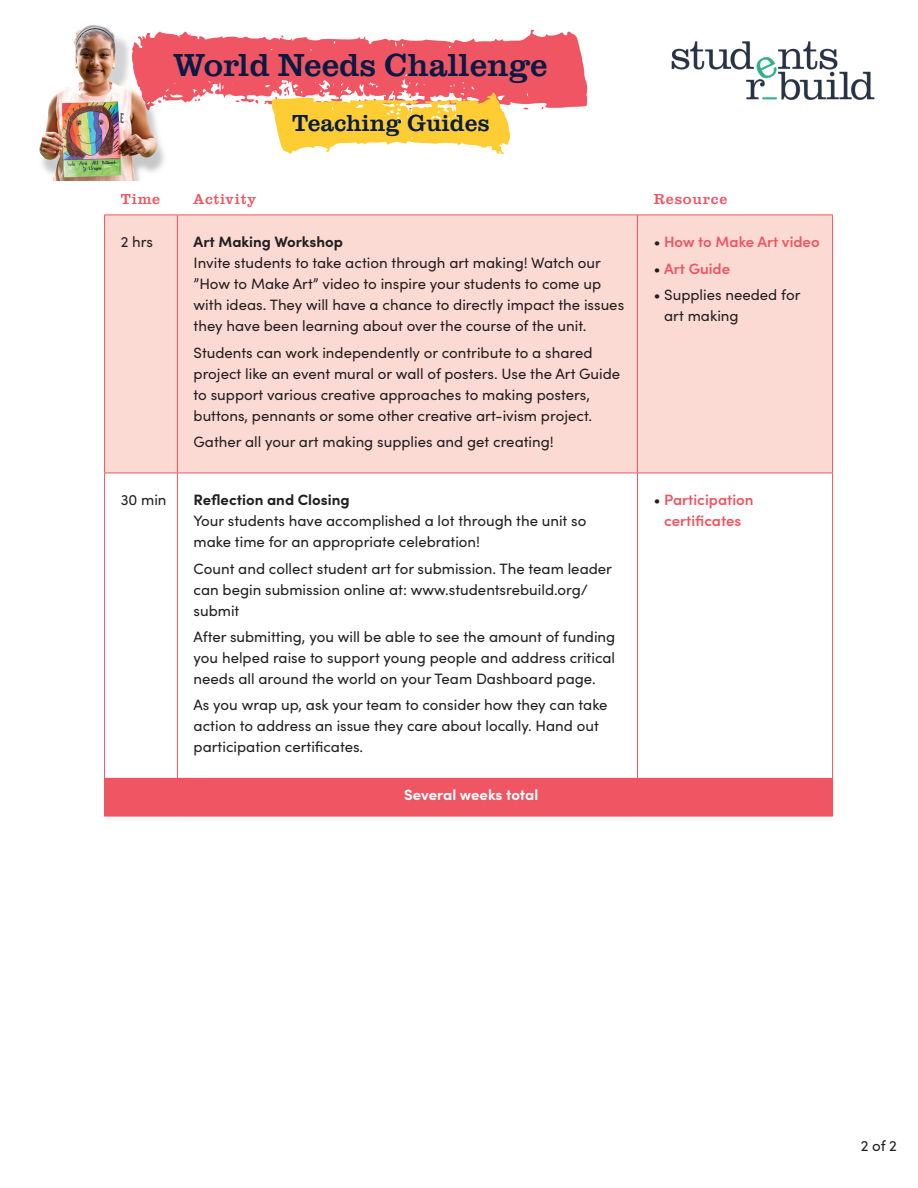
<style>
.page{position:relative;width:918px;height:1188px;background:#fff}
.page>*{position:absolute;margin:0;border:0;box-sizing:border-box;transform-origin:0 0}
.t1{font:33px "Clarendon URW";color:#071b44}
.t2{font:24px "Clarendon URW";color:#071b44}
.chart_body{font:15px/21px "Sofia Pro";color:#231f20}
.chart_body-2{font:600 15px/21px "Sofia Pro";color:#ef5562;text-align:center}
.chart_H2{font:700 15px "Sofia Pro";color:#231f20}
.heading_2{font:15px "Clarendon URW";letter-spacing:.05em;color:#ef5562}
.chart_body-3{font:700 15px "Sofia Pro";letter-spacing:-.01em;color:#fff}
.s1{font-weight:400;color:#231f20}
</style>
<div class="page">
<img style="left:671px;top:41px;width:204px;height:59px">
<img style="left:39px;top:25px;width:118px;height:156px">
<svg style="left:131px;top:30px;width:457px;height:125px"></svg>
<div style="left:105px;top:216px;width:727px;height:257px;background:#fcdad4"></div>
<div style="left:105px;top:778px;width:728px;height:38px;background:#ef5562"></div>
<hr style="left:104px;top:215px;width:73px;height:1px;background:#ef5562">
<hr style="left:177px;top:215px;width:460px;height:1px;background:#ef5562">
<hr style="left:637px;top:215px;width:196px;height:1px;background:#ef5562">
<hr style="left:104px;top:215px;width:1px;height:258px;background:#ef5562">
<hr style="left:104px;top:473px;width:1px;height:305px;background:#ef5562">
<hr style="left:177px;top:215px;width:1px;height:258px;background:#ef5562">
<hr style="left:637px;top:215px;width:1px;height:258px;background:#ef5562">
<hr style="left:832px;top:215px;width:1px;height:258px;background:#ef5562">
<hr style="left:177px;top:473px;width:1px;height:305px;background:#ef5562">
<hr style="left:637px;top:473px;width:1px;height:305px;background:#ef5562">
<hr style="left:832px;top:473px;width:1px;height:305px;background:#ef5562">
<hr style="left:104px;top:473px;width:73px;height:1px;background:#ef5562">
<hr style="left:177px;top:473px;width:460px;height:1px;background:#ef5562">
<hr style="left:637px;top:473px;width:196px;height:1px;background:#ef5562">
<hr style="left:104px;top:779px;width:1px;height:37px;background:#ef5562">
<hr style="left:104px;top:778px;width:73px;height:1px;background:#ef5562">
<hr style="left:104px;top:816px;width:73px;height:1px;background:#ef5562">
<hr style="left:177px;top:816px;width:460px;height:1px;background:#ef5562">
<hr style="left:637px;top:816px;width:196px;height:1px;background:#ef5562">
<h1 class="t1" style="left:173px;top:40px;width:376px">World Needs Challenge</h1>
<h2 class="t2" style="left:292px;top:105px;width:199px">Teaching Guides</h2>
<p class="heading_2" style="left:121px;top:188px;width:41px">Time</p>
<p class="heading_2" style="left:194px;top:188px;width:64px">Activity</p>
<p class="heading_2" style="left:654px;top:188px;width:75px">Resource</p>
<p class="chart_body" style="left:121px;top:231px;width:34px">2 hrs</p>
<p class="chart_H2" style="left:194px;top:230px;width:151px">Art Making Workshop</p>
<p class="chart_body" style="left:194px;top:252px;width:432px">Invite students to take action through art making! Watch our ”How to Make Art” video to inspire your students to come up with ideas. They will have a chance to directly impact the issues they have been learning about over the course of the unit.</p>
<p class="chart_body" style="left:194px;top:341px;width:428px">Students can work independently or contribute to a shared project like an event mural or wall of posters. Use the Art Guide to support various creative approaches to making posters, buttons, pennants or some other creative art-ivism project.</p>
<p class="chart_body" style="left:194px;top:430px;width:362px">Gather all your art making supplies and get creating!</p>
<p class="chart_body-2" style="left:654px;top:230px;width:168px"><span class="s1">•</span> How to Make Art video</p>
<p class="chart_body-2" style="left:654px;top:257px;width:78px"><span class="s1">•</span> Art Guide</p>
<p class="chart_body" style="left:664px;top:284px;width:138px;text-indent:-11px">• Supplies needed for art making</p>
<p class="chart_body" style="left:121px;top:489px;width:47px">30 min</p>
<p class="chart_H2" style="left:194px;top:488px;width:158px">Reflection and Closing</p>
<p class="chart_body" style="left:194px;top:510px;width:394px">Your students have accomplished a lot through the unit so make time for an appropriate celebration!</p>
<p class="chart_body" style="left:194px;top:557px;width:420px">Count and collect student art for submission. The team leader can begin submission online at: www.studentsrebuild.org/ submit</p>
<p class="chart_body" style="left:194px;top:625px;width:423px;text-align:justify">After submitting, you will be able to see the amount of funding you helped raise to support young people and address critical needs all around the world on your Team Dashboard page.</p>
<p class="chart_body" style="left:194px;top:694px;width:416px">As you wrap up, ask your team to consider how they can take action to address an issue they care about locally. Hand out participation certificates.</p>
<p class="chart_body-3" style="left:404px;top:783px;width:136px">Several weeks total</p>
<p class="chart_body-2" style="left:654px;top:489px;width:101px"><span class="s1">•</span> Participation certificates</p>
<p class="chart_body" style="left:861px;top:1135px;width:38px">2 of 2</p>
</div>
